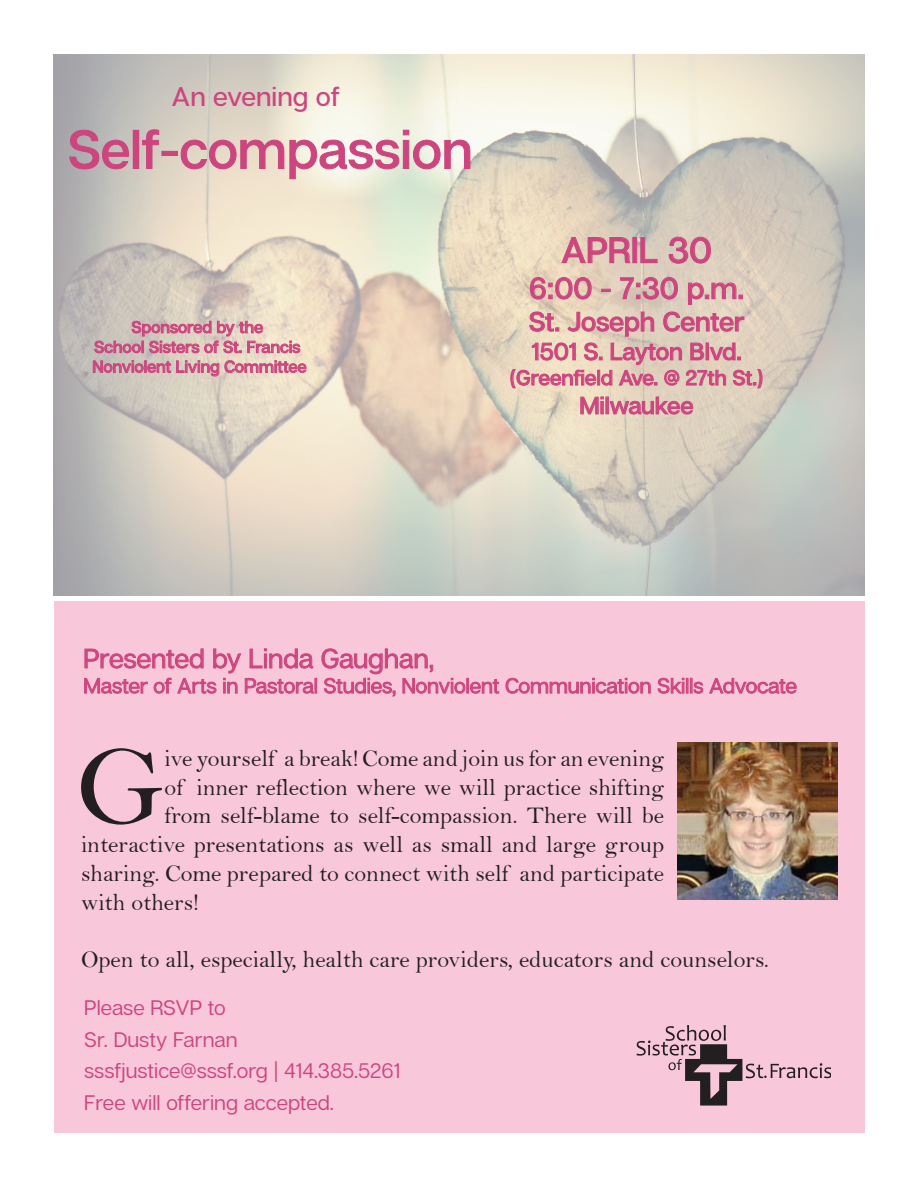
<style>
.page{position:relative;width:918px;height:1188px;background:#fff}
.page>*{position:absolute;margin:0;border:0;box-sizing:border-box;transform-origin:0 0}
.t1{font:114.9px "Bell";color:#231f20}
.t2{font:500 54px "Articulat C Fv 2";color:#cd457e}
.t3{font:500 36px "Articulat C Fv 2";color:#cd457e}
.t4{font:500 30px "Articulat C Fv 2";color:#cd457e}
.t5{font:500 27px "Articulat C Fv 2";color:#cd457e}
.t6{font:27px "Articulat C Fv 2 Text";color:#cd457e}
.t7{font:24px "Bell";color:#231f20}
.t8{font:500 24px "Articulat C Fv 2";color:#cd457e}
.t9{font:21px "Articulat C Fv 2 Text";color:#cd457e}
.t10{font:500 21px "Articulat C Fv 2";color:#cd457e}
.t11{font:500 16.5px "Articulat C Fv 2";color:#cd457e}
</style>
<div class="page">
<div style="left:54px;top:602px;width:811px;height:531px;background:#f8c7d9"></div>
<img style="left:54px;top:54px;width:811px;height:542px">
<svg style="left:69px;top:129px;width:60px;height:41px;background:#b9a5ac"></svg>
<div style="left:133px;top:130px;width:6px;height:39px;border:1px solid #cd457e"></div>
<svg style="left:142px;top:129px;width:17px;height:40px"></svg>
<div style="left:162px;top:151px;width:16px;height:5px;border:1px solid #cd457e"></div>
<svg style="left:180px;top:129px;width:291px;height:50px;background:#e9d8d0"></svg>
<svg style="left:637px;top:1025px;width:193px;height:81px"></svg>
<svg style="left:561px;top:237px;width:69px;height:26px;background:#deb3af"></svg>
<div style="left:633px;top:237px;width:4px;height:26px;border:1px solid #cd457e"></div>
<svg style="left:641px;top:237px;width:17px;height:26px"></svg>
<svg style="left:669px;top:237px;width:42px;height:27px"></svg>
<svg style="left:530px;top:277px;width:62px;height:22px"></svg>
<svg style="left:602px;top:289px;width:8px;height:3px"></svg>
<svg style="left:620px;top:277px;width:58px;height:22px"></svg>
<svg style="left:688px;top:283px;width:55px;height:22px"></svg>
<svg style="left:529px;top:312px;width:30px;height:20px"></svg>
<svg style="left:568px;top:312px;width:86px;height:25px;background:#dfb5b0"></svg>
<svg style="left:663px;top:312px;width:81px;height:20px;background:#daacad"></svg>
<svg style="left:511px;top:343px;width:252px;height:45px;background:#dfb5b0"></svg>
<svg style="left:580px;top:397px;width:23px;height:17px"></svg>
<div style="left:606px;top:397px;width:3px;height:17px;border:1px solid #cd457e"></div>
<svg style="left:610px;top:397px;width:83px;height:17px"></svg>
<svg style="left:84px;top:648px;width:415px;height:49px"></svg>
<svg style="left:506px;top:678px;width:145px;height:16px"></svg>
<svg style="left:658px;top:678px;width:45px;height:16px"></svg>
<svg style="left:709px;top:678px;width:88px;height:16px"></svg>
<svg style="left:94px;top:321px;width:206px;height:32px;background:#d6acb0"></svg>
<svg style="left:93px;top:361px;width:126px;height:15px;background:#cf9ba8"></svg>
<svg style="left:225px;top:360px;width:81px;height:13px"></svg>
<img style="left:678px;top:742px;width:160px;height:157px">
<p class="t5" style="left:172px;top:80px;width:170px">An evening of</p>
<p class="t2" style="left:68px;top:118px;width:407px">Self-compassion</p>
<p class="t11" style="left:131px;top:317px;width:133px">Sponsored by the</p>
<p class="t11" style="left:94px;top:337px;width:208px">School Sisters of St. Francis</p>
<p class="t11" style="left:92px;top:357px;width:216px">Nonviolent Living Committee</p>
<p class="t3" style="left:561px;top:229px;width:152px">APRIL 30</p>
<p class="t4" style="left:529px;top:271px;width:216px">6:00 - 7:30 p.m.</p>
<p class="t5" style="left:529px;top:306px;width:217px">St. Joseph Center</p>
<p class="t8" style="left:531px;top:337px;width:212px">1501 S. Layton Blvd.</p>
<p class="t10" style="left:510px;top:365px;width:255px">(Greenfield Ave. @ 27th St.)</p>
<p class="t8" style="left:580px;top:391px;width:116px">Milwaukee</p>
<p class="t6" style="left:83px;top:643px;width:352px">Presented by Linda Gaughan,</p>
<p class="t9" style="left:83px;top:674px;width:715px">Master of Arts in Pastoral Studies, Nonviolent Communication Skills Advocate</p>
<p class="t1" style="left:76px;top:719px;width:90px">G</p>
<p class="t7" style="left:165px;top:744px;width:501px">ive yourself a break! Come and join us for an evening</p>
<p class="t7" style="left:165px;top:773px;width:501px">of inner reflection where we will practice shifting</p>
<p class="t7" style="left:165px;top:801px;width:501px">from self-blame to self-compassion. There will be</p>
<p class="t7" style="left:81px;top:830px;width:585px">interactive presentations as well as small and large group</p>
<p class="t7" style="left:81px;top:859px;width:585px">sharing. Come prepared to connect with self and participate</p>
<p class="t7" style="left:81px;top:888px;width:119px">with others!</p>
<p class="t7" style="left:81px;top:945px;width:690px">Open to all, especially, health care providers, educators and counselors.</p>
<p class="t9" style="left:84px;top:995px;width:143px">Please RSVP to</p>
<p class="t9" style="left:84px;top:1027px;width:155px">Sr. Dusty Farnan</p>
<p class="t9" style="left:84px;top:1058px;width:318px">sssfjustice@sssf.org | 414.385.5261</p>
<p class="t9" style="left:84px;top:1090px;width:251px">Free will offering accepted.</p>
</div>
